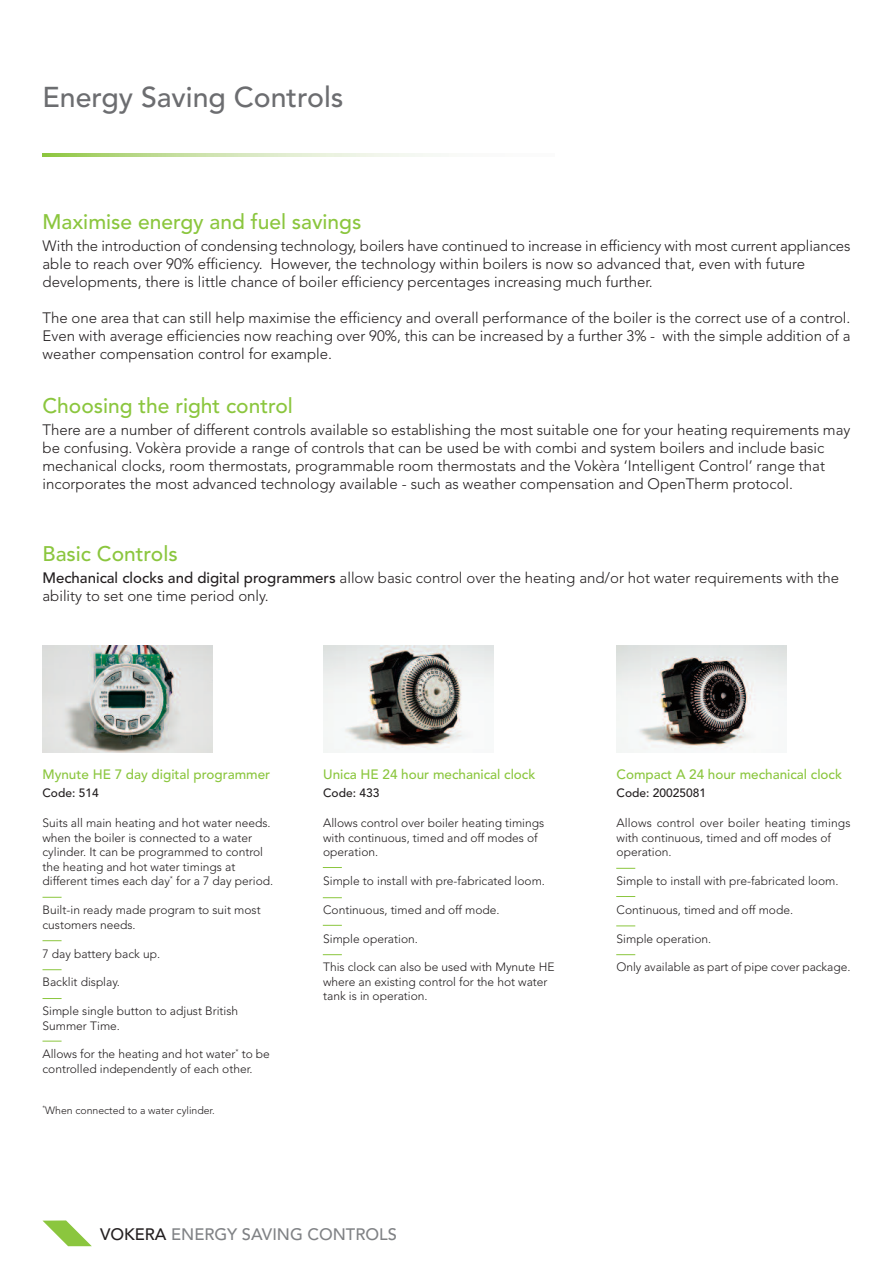
<style>
.page{position:relative;width:893px;height:1263px;background:#fff}
.page>*{position:absolute;margin:0;border:0;box-sizing:border-box;transform-origin:0 0}
.t1{font:500 28.5px "Avenir";color:#6c6d70}
.t2{font:500 21px "Avenir";color:#8bc63e}
.t3{font:500 16.5px "Avenir";color:#808285}
.t4{font:300 15px/18px "Avenir";color:#231f20}
.t5{font:500 13.5px "Avenir";color:#8bc63e}
.t6{font:300 12px/14.4px "Avenir";color:#231f20}
.t7{font:500 12px "Avenir";color:#231f20}
.t8{font:300 10.5px "Avenir";color:#231f20}
.s1{font-weight:500}
.s2{color:#231f20}
</style>
<div class="page">
<svg style="left:43px;top:153px;width:390px;height:4px;background:#cfe4b1"></svg>
<svg style="left:43px;top:1220px;width:49px;height:26px"></svg>
<img style="left:43px;top:646px;width:170px;height:106px">
<img style="left:323px;top:646px;width:170px;height:106px">
<img style="left:617px;top:646px;width:170px;height:106px">
<svg style="left:43px;top:897px;width:19px;height:1px"></svg>
<svg style="left:43px;top:940px;width:19px;height:1px"></svg>
<svg style="left:43px;top:969px;width:19px;height:1px"></svg>
<svg style="left:43px;top:998px;width:19px;height:1px"></svg>
<svg style="left:43px;top:1041px;width:19px;height:1px"></svg>
<svg style="left:323px;top:867px;width:19px;height:1px"></svg>
<svg style="left:323px;top:897px;width:19px;height:1px"></svg>
<svg style="left:323px;top:925px;width:19px;height:1px"></svg>
<svg style="left:323px;top:954px;width:19px;height:1px"></svg>
<svg style="left:616px;top:868px;width:19px;height:1px"></svg>
<svg style="left:616px;top:896px;width:19px;height:1px"></svg>
<svg style="left:616px;top:925px;width:19px;height:1px"></svg>
<svg style="left:616px;top:954px;width:19px;height:1px"></svg>
<h1 class="t1" style="left:43px;top:85px;width:302px">Energy Saving Controls</h1>
<h2 class="t2" style="left:43px;top:213px;width:320px">Maximise energy and fuel savings</h2>
<p class="t4" style="left:43px;top:238px;width:809px">With the introduction of condensing technology, boilers have continued to increase in efficiency with most current appliances able to reach over 90% efficiency. However, the technology within boilers is now so advanced that, even with future developments, there is little chance of boiler efficiency percentages increasing much further.</p>
<p class="t4" style="left:43px;top:310px;width:809px;text-align:justify">The one area that can still help maximise the efficiency and overall performance of the boiler is the correct use of a control.<br>Even with average efficiencies now reaching over 90%, this can be increased by a further 3% - with the simple addition of a weather compensation control for example.</p>
<h2 class="t2" style="left:43px;top:397px;width:252px">Choosing the right control</h2>
<p class="t4" style="left:43px;top:422px;width:809px">There are a number of different controls available so establishing the most suitable one for your heating requirements may be confusing. Vokèra provide a range of controls that can be used be with combi and system boilers and include basic mechanical clocks, room thermostats, programmable room thermostats and the Vokèra ‘Intelligent Control’ range that incorporates the most advanced technology available - such as weather compensation and OpenTherm protocol.</p>
<h2 class="t2" style="left:43px;top:545px;width:137px">Basic Controls</h2>
<p class="t4" style="left:43px;top:570px;width:798px"><span class="s1">Mechanical clocks and digital programmers</span> allow basic control over the heating and/or hot water requirements with the ability to set one time period only.</p>
<p class="t5" style="left:43px;top:769px;width:229px">Mynute HE 7 day digital programmer</p>
<p class="t7" style="left:43px;top:788px;width:58px">Code: 514</p>
<p class="t6" style="left:43px;top:817px;width:232px">Suits all main heating and hot water needs. when the boiler is connected to a water cylinder. It can be programmed to control the heating and hot water timings at different times each day<sup>*</sup> for a 7 day period.</p>
<p class="t6" style="left:43px;top:904px;width:220px">Built-in ready made program to suit most customers needs.</p>
<p class="t6" style="left:43px;top:947px;width:119px">7 day battery back up.</p>
<p class="t6" style="left:43px;top:976px;width:79px">Backlit display.</p>
<p class="t6" style="left:43px;top:1005px;width:197px">Simple single button to adjust British<br>Summer Time.</p>
<p class="t6" style="left:43px;top:1048px;width:229px">Allows for the heating and hot water<sup>*</sup> to be controlled independently of each other.</p>
<p class="t8" style="left:43px;top:1106px;width:174px"><sup>*</sup>When connected to a water cylinder.</p>
<p class="t5" style="left:323px;top:769px;width:214px">Unica HE 24 hour mechanical clock</p>
<p class="t7" style="left:323px;top:788px;width:58px">Code: 433</p>
<p class="t6" style="left:323px;top:817px;width:223px">Allows control over boiler heating timings with continuous, timed and off modes of operation.</p>
<p class="t6" style="left:323px;top:874px;width:223px">Simple to install with pre-fabricated loom.</p>
<p class="t6" style="left:323px;top:903px;width:178px">Continuous, timed and off mode.</p>
<p class="t6" style="left:323px;top:932px;width:96px">Simple operation.</p>
<p class="t6" style="left:323px;top:961px;width:233px">This clock can also be used with Mynute HE where an existing control for the hot water tank is in operation.</p>
<p class="t3" style="left:100px;top:1228px;width:298px"><span class="s2">VOKERA</span> ENERGY SAVING CONTROLS</p>
<p class="t5" style="left:617px;top:769px;width:227px">Compact A 24 hour mechanical clock</p>
<p class="t7" style="left:617px;top:788px;width:91px">Code: 20025081</p>
<p class="t6" style="left:617px;top:817px;width:235px">Allows control over boiler heating timings with continuous, timed and off modes of operation.</p>
<p class="t6" style="left:617px;top:874px;width:223px">Simple to install with pre-fabricated loom.</p>
<p class="t6" style="left:617px;top:903px;width:178px">Continuous, timed and off mode.</p>
<p class="t6" style="left:617px;top:932px;width:96px">Simple operation.</p>
<p class="t6" style="left:617px;top:961px;width:235px">Only available as part of pipe cover package.</p>
</div>
